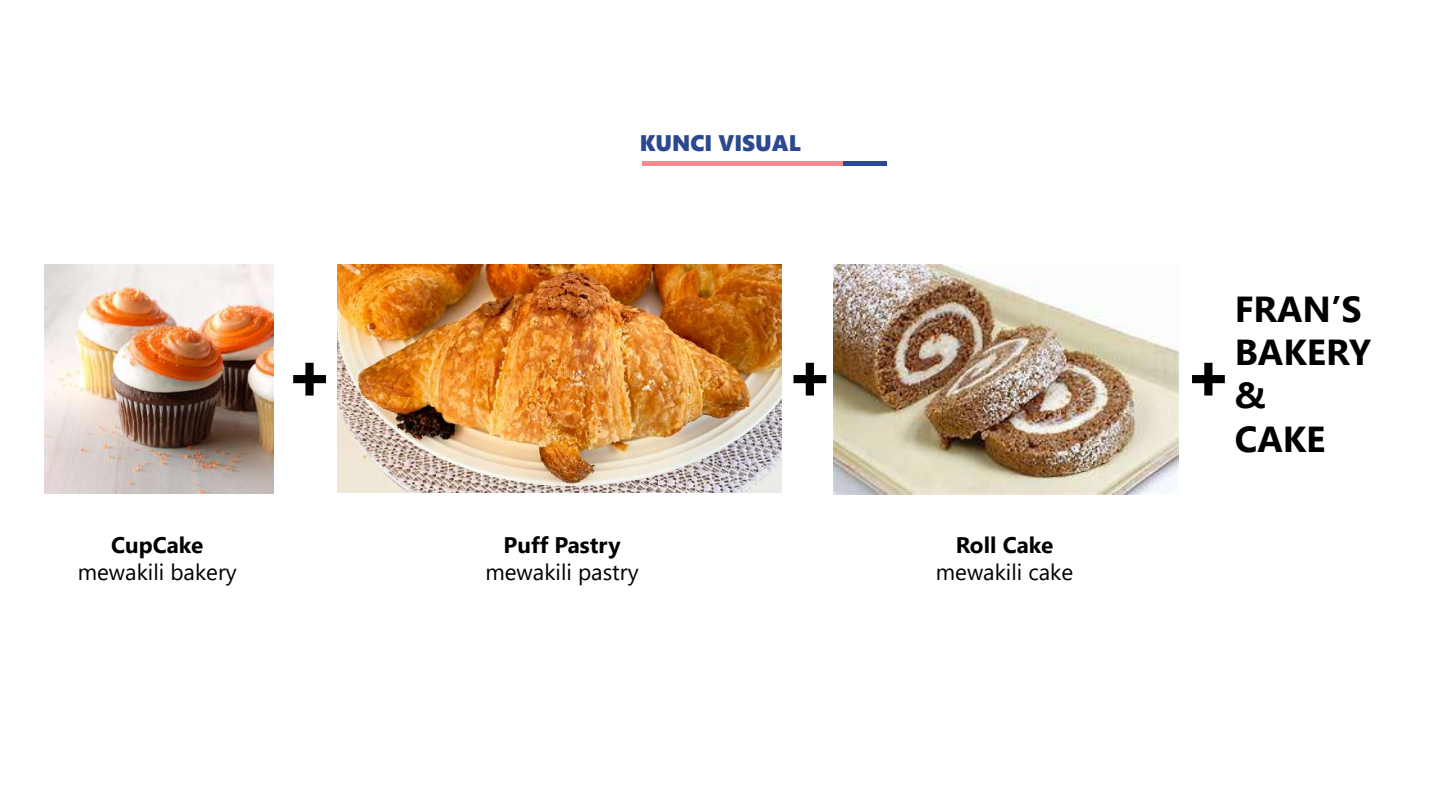
<style>
.page{position:relative;width:1441px;height:810px;background:#fff}
.page>*{position:absolute;margin:0;border:0;box-sizing:border-box;transform-origin:0 0}
.t1{font:700 36.15px/43.3px "Segoe UI";color:#000}
.t2{font:22.5px "Segoe UI";color:#000}
.t3{font:700 22.5px "Segoe UI";color:#000}
.t4{font:22.5px "Segoe UI Black";color:#2c498f}
</style>
<div class="page">
<img style="left:44px;top:265px;width:229px;height:228px">
<img style="left:338px;top:265px;width:444px;height:228px">
<img style="left:833px;top:264px;width:345px;height:230px">
<svg style="left:293px;top:363px;width:33px;height:33px"></svg>
<svg style="left:793px;top:363px;width:33px;height:33px"></svg>
<svg style="left:1192px;top:363px;width:32px;height:33px"></svg>
<div style="left:642px;top:161px;width:244px;height:5px;background:#f48b90"></div>
<div style="left:843px;top:161px;width:43px;height:5px;background:#2c498f"></div>
<p class="t3" style="left:111px;top:524px;width:94px">CupCake</p>
<p class="t2" style="left:78px;top:551px;width:160px">mewakili bakery</p>
<p class="t4" style="left:640px;top:127px;width:162px">KUNCI VISUAL</p>
<p class="t3" style="left:503px;top:524px;width:118px">Puff Pastry</p>
<p class="t2" style="left:485px;top:551px;width:155px">mewakili pastry</p>
<p class="t3" style="left:955px;top:524px;width:99px">Roll Cake</p>
<p class="t2" style="left:935px;top:551px;width:139px">mewakili cake</p>
<h1 class="t1" style="left:1234px;top:284px;width:138px">FRAN’S<br>BAKERY &amp;<br>CAKE</h1>
</div>
